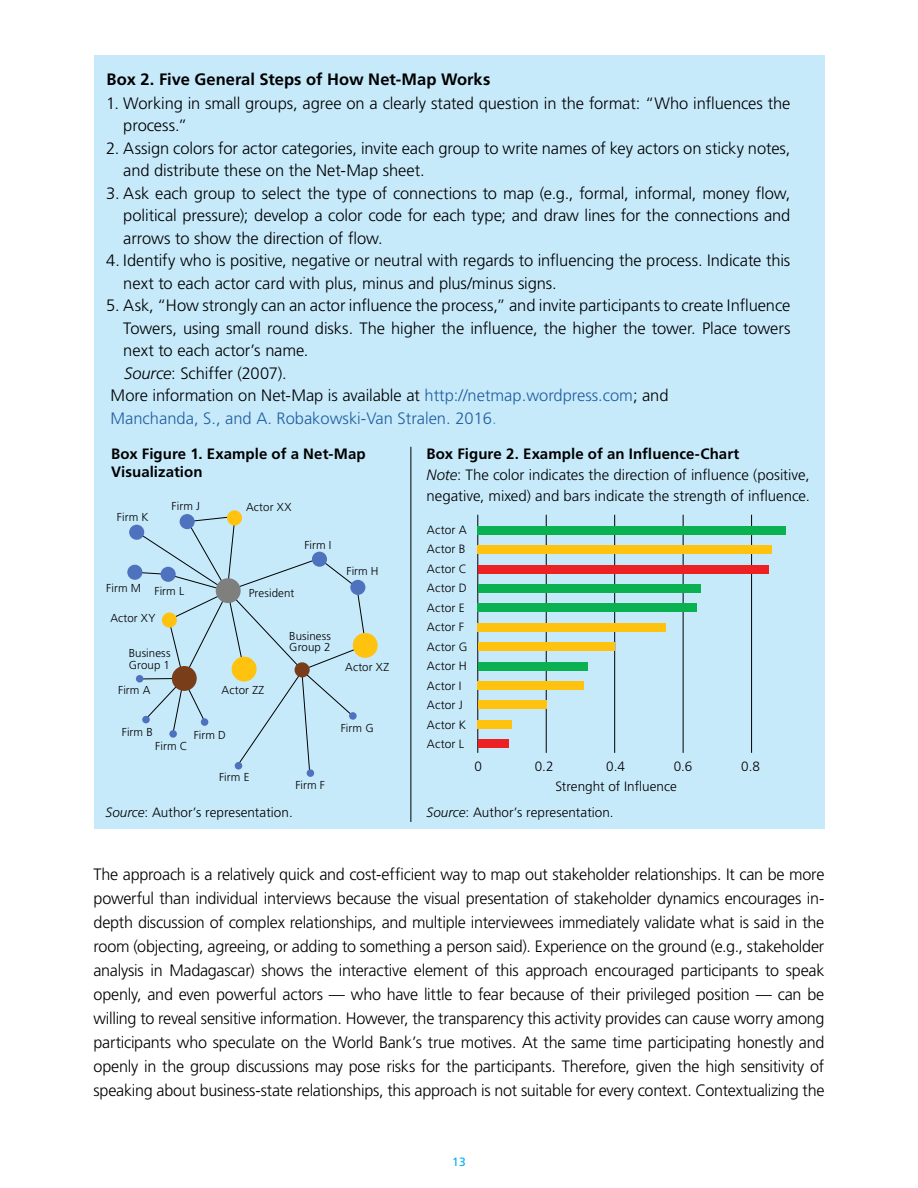
<style>
.page{position:relative;width:918px;height:1188px;background:#fff}
.page>*{position:absolute;margin:0;border:0;box-sizing:border-box;transform-origin:0 0}
.t1{font:300 16.5px/24px "Frutiger LT Std";letter-spacing:-.005em;color:#000}
.t2{font:300 16.5px "Frutiger LT Std";color:#215e9e}
.t3{font:700 16.5px "Frutiger LT Std";color:#000}
.t4{font:300 15px/21px "Frutiger LT Std";color:#000}
.t5{font:700 15px/18px "Frutiger LT Std";letter-spacing:.005em;color:#000}
.t6{font:300 13.5px "Frutiger LT Std";letter-spacing:.005em;color:#000}
.t7{font:300 12px/19.5px "Frutiger LT Std";letter-spacing:.01em;color:#000}
.t8{font:12px "Frutiger LT Std";color:#00aeef}
.t9{font:300 11.55px/11.6px "Frutiger LT Std";letter-spacing:.01em;color:#000}
.s1{font-style:italic}
.s2{color:#215e9e}
.s3{color:#00aeef}
.s4{font-weight:700}
</style>
<div class="page">
<div style="left:94px;top:55px;width:730px;height:51px;background:#c7eafb"></div>
<div style="left:94px;top:79px;width:730px;height:73px;background:#c7eafb"></div>
<div style="left:94px;top:124px;width:730px;height:73px;background:#c7eafb"></div>
<div style="left:94px;top:169px;width:730px;height:96px;background:#c7eafb"></div>
<div style="left:94px;top:237px;width:730px;height:73px;background:#c7eafb"></div>
<div style="left:94px;top:282px;width:730px;height:95px;background:#c7eafb"></div>
<div style="left:94px;top:372px;width:730px;height:50px;background:#c7eafb"></div>
<div style="left:94px;top:418px;width:730px;height:51px;background:#c7eafb"></div>
<div style="left:94px;top:466px;width:730px;height:51px;background:#c7eafb"></div>
<div style="left:94px;top:514px;width:730px;height:51px;background:#c7eafb"></div>
<div style="left:94px;top:562px;width:730px;height:51px;background:#c7eafb"></div>
<div style="left:94px;top:610px;width:730px;height:51px;background:#c7eafb"></div>
<div style="left:94px;top:658px;width:730px;height:51px;background:#c7eafb"></div>
<div style="left:94px;top:706px;width:730px;height:51px;background:#c7eafb"></div>
<div style="left:94px;top:754px;width:730px;height:51px;background:#c7eafb"></div>
<div style="left:94px;top:778px;width:730px;height:51px;background:#c7eafb"></div>
<svg style="left:134px;top:516px;width:232px;height:257px"></svg>
<div style="left:180px;top:514px;width:15px;height:15px;background:#4f72be;border-radius:50%"></div>
<div style="left:129px;top:525px;width:15px;height:15px;background:#4f72be;border-radius:50%"></div>
<div style="left:127px;top:565px;width:15px;height:15px;background:#4f72be;border-radius:50%"></div>
<div style="left:161px;top:567px;width:15px;height:15px;background:#4f72be;border-radius:50%"></div>
<div style="left:232px;top:657px;width:25px;height:25px;background:#ffc20e;border-radius:50%"></div>
<div style="left:216px;top:578px;width:25px;height:25px;background:#7f7f7e;border-radius:50%"></div>
<div style="left:172px;top:666px;width:25px;height:25px;background:#793e19;border-radius:50%"></div>
<div style="left:353px;top:633px;width:25px;height:25px;background:#ffc20e;border-radius:50%"></div>
<div style="left:312px;top:552px;width:15px;height:15px;background:#4f72be;border-radius:50%"></div>
<div style="left:350px;top:580px;width:15px;height:15px;background:#4f72be;border-radius:50%"></div>
<div style="left:295px;top:662px;width:15px;height:15px;background:#793e19;border-radius:50%"></div>
<div style="left:349px;top:712px;width:8px;height:8px;background:#4f72be;border-radius:50%"></div>
<div style="left:307px;top:769px;width:7px;height:8px;background:#4f72be;border-radius:50%"></div>
<div style="left:235px;top:762px;width:7px;height:8px;background:#4f72be;border-radius:50%"></div>
<div style="left:201px;top:718px;width:7px;height:8px;background:#4f72be;border-radius:50%"></div>
<div style="left:169px;top:730px;width:8px;height:8px;background:#4f72be;border-radius:50%"></div>
<div style="left:142px;top:716px;width:8px;height:7px;background:#4f72be;border-radius:50%"></div>
<div style="left:136px;top:675px;width:7px;height:8px;background:#4f72be;border-radius:50%"></div>
<div style="left:162px;top:612px;width:15px;height:16px;background:#ffc20e;border-radius:50%"></div>
<div style="left:227px;top:510px;width:15px;height:15px;background:#ffc20e;border-radius:50%"></div>
<hr style="left:751px;top:515px;width:1px;height:238px;background:#000">
<hr style="left:683px;top:515px;width:1px;height:238px;background:#000">
<hr style="left:614px;top:515px;width:1px;height:238px;background:#000">
<hr style="left:546px;top:515px;width:1px;height:238px;background:#000">
<hr style="left:478px;top:515px;width:1px;height:238px;background:#000">
<div style="left:478px;top:739px;width:31px;height:9px;background:#ed2124"></div>
<div style="left:478px;top:720px;width:34px;height:9px;background:#ffc20e"></div>
<div style="left:478px;top:701px;width:68px;height:8px;background:#ffc20e"></div>
<div style="left:478px;top:681px;width:106px;height:9px;background:#ffc20e"></div>
<div style="left:478px;top:662px;width:109px;height:8px;background:#09b150"></div>
<div style="left:478px;top:643px;width:137px;height:8px;background:#ffc20e"></div>
<div style="left:478px;top:623px;width:188px;height:9px;background:#ffc20e"></div>
<div style="left:478px;top:604px;width:219px;height:8px;background:#09b150"></div>
<div style="left:478px;top:584px;width:222px;height:9px;background:#09b150"></div>
<div style="left:478px;top:565px;width:291px;height:8px;background:#ed2124"></div>
<div style="left:478px;top:546px;width:294px;height:8px;background:#ffc20e"></div>
<div style="left:478px;top:526px;width:308px;height:9px;background:#09b150"></div>
<hr style="left:411px;top:447px;width:1px;height:375px;background:#000">
<p class="t3" style="left:107px;top:69px;width:385px">Box 2. Five General Steps of How Net-Map Works</p>
<p class="t1" style="left:123px;top:92px;width:669px;line-height:22.5px;text-indent:-17px">1. Working in small groups, agree on a clearly stated question in the format: “Who influences the process.”</p>
<p class="t1" style="left:123px;top:137px;width:669px;line-height:22.5px;text-indent:-17px">2. Assign colors for actor categories, invite each group to write names of key actors on sticky notes, and distribute these on the Net-Map sheet.</p>
<p class="t1" style="left:123px;top:182px;width:669px;line-height:22.5px;text-align:justify;text-indent:-17px">3. Ask each group to select the type of connections to map (e.g., formal, informal, money flow, political pressure); develop a color code for each type; and draw lines for the connections and arrows to show the direction of flow.</p>
<p class="t1" style="left:123px;top:250px;width:669px;line-height:22.5px;text-indent:-17px">4. Identify who is positive, negative or neutral with regards to influencing the process. Indicate this next to each actor card with plus, minus and plus/minus signs.</p>
<p class="t1" style="left:106px;top:294px;width:686px">5. Ask, “How strongly can an actor influence the process,” and invite participants to create Influence</p>
<p class="t1" style="left:123px;top:316px;width:669px">Towers, using small round disks. The higher the influence, the higher the tower. Place towers</p>
<p class="t1" style="left:123px;top:339px;width:187px">next to each actor’s name.</p>
<p class="t1" style="left:124px;top:361px;width:164px"><span class="s1">Source</span>: Schiffer (2007).</p>
<p class="t1" style="left:111px;top:384px;width:559px">More information on Net-Map is available at <span class="s2">http://netmap.wordpress.com</span>; and</p>
<p class="t2" style="left:111px;top:409px;width:388px">Manchanda, S., and A. Robakowski-Van Stralen. 2016<span class="s3">.</span></p>
<p class="t5" style="left:111px;top:445px;width:256px">Box Figure 1. Example of a Net-Map<br>Visualization</p>
<p class="t9" style="left:117px;top:511px;width:33px">Firm K</p>
<p class="t9" style="left:172px;top:501px;width:30px">Firm J</p>
<p class="t9" style="left:106px;top:584px;width:79px">Firm M Firm L</p>
<p class="t9" style="left:110px;top:612px;width:47px">Actor XY</p>
<p class="t9" style="left:129px;top:647px;width:43px">Business<br>Group 1</p>
<p class="t9" style="left:246px;top:502px;width:47px">Actor XX</p>
<p class="t9" style="left:304px;top:540px;width:29px">Firm I</p>
<p class="t9" style="left:249px;top:588px;width:47px">President</p>
<p class="t9" style="left:289px;top:630px;width:43px">Business<br>Group 2</p>
<p class="t9" style="left:118px;top:685px;width:34px">Firm A</p>
<p class="t9" style="left:122px;top:726px;width:32px">Firm B</p>
<p class="t9" style="left:155px;top:740px;width:34px">Firm C</p>
<p class="t9" style="left:222px;top:684px;width:44px">Actor ZZ</p>
<p class="t9" style="left:194px;top:729px;width:34px">Firm D</p>
<p class="t9" style="left:219px;top:771px;width:32px">Firm E</p>
<p class="t9" style="left:295px;top:780px;width:31px">Firm F</p>
<p class="t9" style="left:346px;top:566px;width:34px">Firm H</p>
<p class="t9" style="left:345px;top:661px;width:46px">Actor XZ</p>
<p class="t9" style="left:341px;top:722px;width:34px">Firm G</p>
<p class="t4" style="left:427px;top:443px;width:385px"><span class="s4">Box Figure 2. Example of an Influence-Chart<br></span><span class="s1">Note</span>: The color indicates the direction of influence (positive, negative, mixed) and bars indicate the strength of influence.</p>
<p class="t7" style="left:427px;top:520px;width:42px">Actor A<br>Actor B<br>Actor C<br>Actor D<br>Actor E<br>Actor F<br>Actor G<br>Actor H<br>Actor I<br>Actor J<br>Actor K<br>Actor L</p>
<p class="t6" style="left:475px;top:759px;width:9px">0</p>
<p class="t6" style="left:535px;top:759px;width:20px">0.2</p>
<p class="t6" style="left:606px;top:759px;width:20px">0.4</p>
<p class="t6" style="left:674px;top:759px;width:20px">0.6</p>
<p class="t6" style="left:741px;top:759px;width:20px">0.8</p>
<p class="t6" style="left:555px;top:779px;width:123px">Strenght of Influence</p>
<p class="t6" style="left:106px;top:805px;width:189px"><span class="s1">Source</span>: Author’s representation.</p>
<p class="t6" style="left:427px;top:805px;width:189px"><span class="s1">Source</span>: Author’s representation.</p>
<p class="t1" style="left:94px;top:862px;width:732px;text-align:justify">The approach is a relatively quick and cost-efficient way to map out stakeholder relationships. It can be more powerful than individual interviews because the visual presentation of stakeholder dynamics encourages in&shy;depth discussion of complex relationships, and multiple interviewees immediately validate what is said in the room (objecting, agreeing, or adding to something a person said). Experience on the ground (e.g., stakeholder analysis in Madagascar) shows the interactive element of this approach encouraged participants to speak openly, and even powerful actors — who have little to fear because of their privileged position — can be willing to reveal sensitive information. However, the transparency this activity provides can cause worry among participants who speculate on the World Bank’s true motives. At the same time participating honestly and openly in the group discussions may pose risks for the participants. Therefore, given the high sensitivity of speaking about business-state relationships, this approach is not suitable for every context. Contextualizing the</p>
<p class="t8" style="left:452px;top:1155px;width:15px">13</p>
</div>
